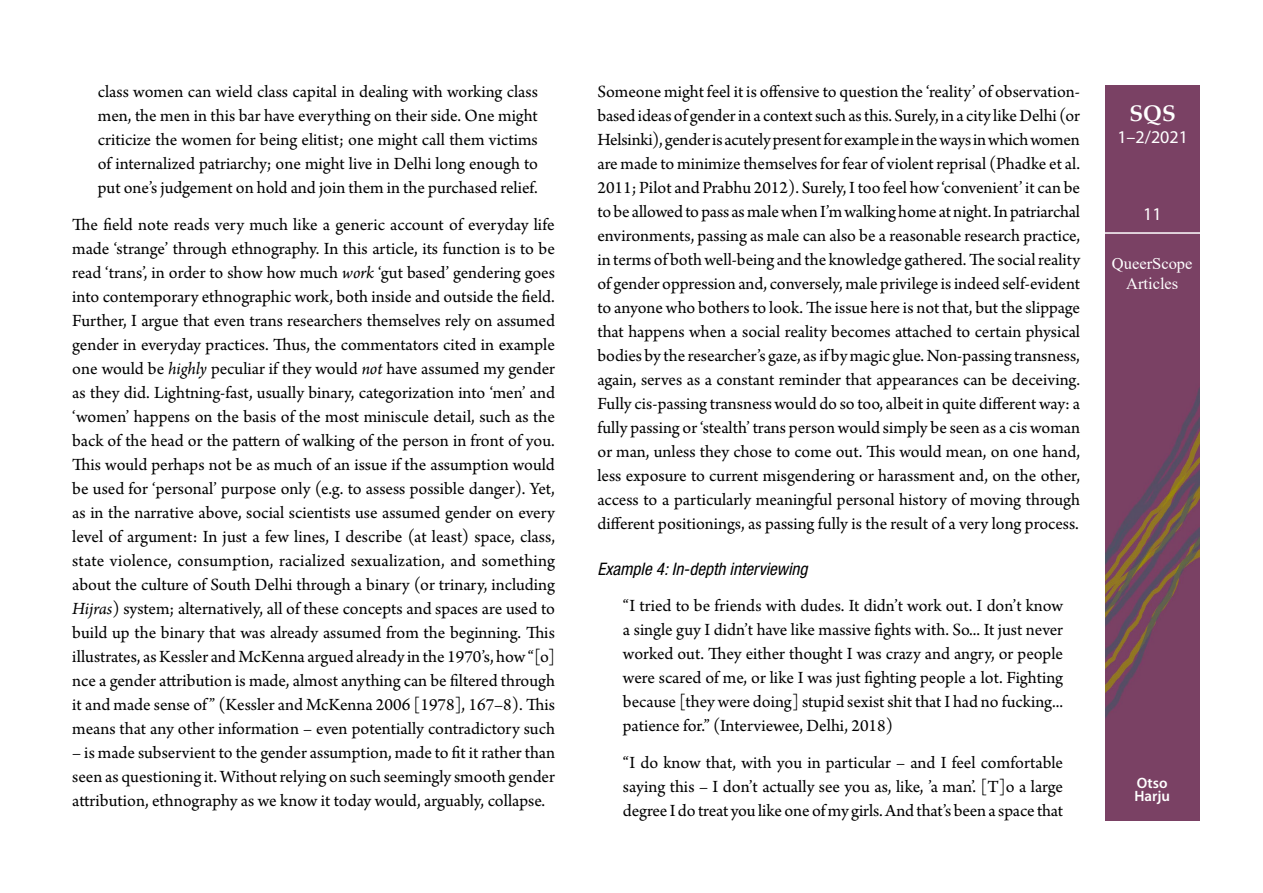
<style>
.page{position:relative;width:1263px;height:893px;background:#fff}
.page>*{position:absolute;margin:0;border:0;box-sizing:border-box;transform-origin:0 0}
.t1{font:700 22.5px "Palatino Linotype";color:#fff}
.Leipateksti_enkku-no{font:18px/24px "Arno Pro";color:#000;text-align:justify}
.Sitaatti{font:18px/24px "Arno Pro";letter-spacing:-.005em;color:#000;text-align:justify}
.t2{font:18px "Myriad Pro";color:#fff}
.Väliotsikko_1_uusi20{font:italic condensed 17.25px "Helvetica Neue";color:#000}
.t3{font:16.5px/19.8px "Times New Roman";color:#fff;text-align:center}
.t4{font:600 15px/13.5px "Myriad Pro";color:#fff}
.s1{font-style:italic}
</style>
<div class="page">
<img style="left:1106px;top:85px;width:93px;height:736px">
<hr style="left:1101px;top:232px;width:103px;height:2px;background:#fff">
<p class="Sitaatti" style="left:98px;top:81px;width:442px">class women can wield class capital in dealing with working class men, the men in this bar have everything on their side. One might criticize the women for being elitist; one might call them victims of internalized patriarchy; one might live in Delhi long enough to put one’s judgement on hold and join them in the purchased relief.</p>
<p class="Leipateksti_enkku-no" style="left:72px;top:214px;width:484px">The field note reads very much like a generic account of everyday life made ‘strange’ through ethnography. In this article, its function is to be read ‘trans’, in order to show how much <span class="s1">work</span> ‘gut based’ gendering goes into contemporary ethnographic work, both inside and outside the field.<br>Further, I argue that even trans researchers themselves rely on assumed gender in everyday practices. Thus, the commentators cited in example one would be <span class="s1">highly</span> peculiar if they would <span class="s1">not</span> have assumed my gender as they did. Lightning-fast, usually binary, categorization into ‘men’ and ‘women’ happens on the basis of the most miniscule detail, such as the back of the head or the pattern of walking of the person in front of you.<br>This would perhaps not be as much of an issue if the assumption would be used for ‘personal’ purpose only (e.g. to assess possible danger). Yet, as in the narrative above, social scientists use assumed gender on every level of argument: In just a few lines, I describe (at least) space, class, state violence, consumption, racialized sexualization, and something about the culture of South Delhi through a binary (or trinary, including <span class="s1">Hijras</span>) system; alternatively, all of these concepts and spaces are used to build up the binary that was already assumed from the beginning. This illustrates, as Kessler and McKenna argued already in the 1970’s, how “[o] nce a gender attribution is made, almost anything can be filtered through it and made sense of” (Kessler and McKenna 2006 [1978], 167–8). This means that any other information – even potentially contradictory such</p>
<p class="Leipateksti_enkku-no" style="left:72px;top:742px;width:484px">– is made subservient to the gender assumption, made to fit it rather than seen as questioning it. Without relying on such seemingly smooth gender attribution, ethnography as we know it today would, arguably, collapse.</p>
<p class="Leipateksti_enkku-no" style="left:597px;top:81px;width:484px">Someone might feel it is offensive to question the ‘reality’ of observation&shy;based ideas of gender in a context such as this. Surely, in a city like Delhi (or Helsinki), gender is acutely present for example in the ways in which women are made to minimize themselves for fear of violent reprisal (Phadke et al.<br>2011; Pilot and Prabhu 2012). Surely, I too feel how ‘convenient’ it can be to be allowed to pass as male when I’m walking home at night. In patriarchal environments, passing as male can also be a reasonable research practice, in terms of both well-being and the knowledge gathered. The social reality of gender oppression and, conversely, male privilege is indeed self-evident to anyone who bothers to look. The issue here is not that, but the slippage that happens when a social reality becomes attached to certain physical bodies by the researcher’s gaze, as if by magic glue. Non-passing transness, again, serves as a constant reminder that appearances can be deceiving.<br>Fully cis-passing transness would do so too, albeit in quite different way: a fully passing or ‘stealth’ trans person would simply be seen as a cis woman or man, unless they chose to come out. This would mean, on one hand, less exposure to current misgendering or harassment and, on the other, access to a particularly meaningful personal history of moving through different positionings, as passing fully is the result of a very long process.</p>
<p class="Väliotsikko_1_uusi20" style="left:597px;top:558px;width:212px">Example 4: In-depth interviewing</p>
<p class="Sitaatti" style="left:623px;top:595px;width:442px">“I tried to be friends with dudes. It didn’t work out. I don’t know a single guy I didn’t have like massive fights with. So... It just never worked out. They either thought I was crazy and angry, or people were scared of me, or like I was just fighting people a lot. Fighting because [they were doing] stupid sexist shit that I had no fucking... patience for.” (Interviewee, Delhi, 2018)</p>
<p class="Sitaatti" style="left:623px;top:752px;width:442px">“I do know that, with you in particular – and I feel comfortable saying this – I don’t actually see you as, like, ’a man’. [T]o a large degree I do treat you like one of my girls. And that’s been a space that</p>
<p class="t1" style="left:1129px;top:98px;width:48px">SQS</p>
<p class="t2" style="left:1117px;top:127px;width:72px">1–2/2021</p>
<p class="t2" style="left:1143px;top:204px;width:20px">11</p>
<p class="t3" style="left:1112px;top:253px;width:82px">QueerScope<br>Articles</p>
<p class="t4" style="left:1134px;top:776px;width:37px">Otso<br>Harju</p>
</div>
